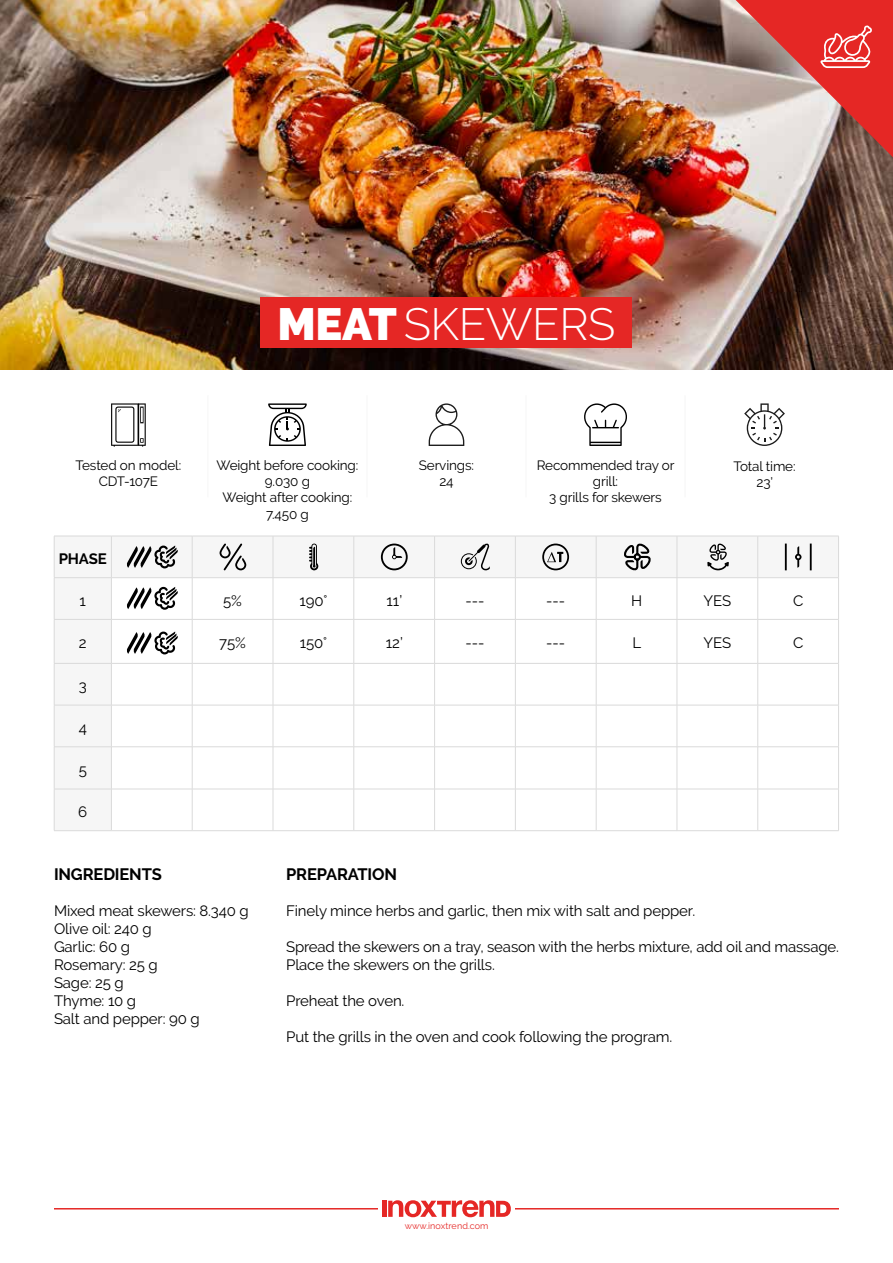
<style>
.page{position:relative;width:893px;height:1263px;background:#fff}
.page>*{position:absolute;margin:0;border:0;box-sizing:border-box;transform-origin:0 0}
.t1{font:300 45px "Raleway";letter-spacing:-.01em;color:#fff}
.t2{font:700 16.5px "Raleway";letter-spacing:-.01em;color:#000}
.t3{font:15px/18px "Raleway";letter-spacing:-.01em;color:#000}
.t4{font:700 15px "Raleway";letter-spacing:-.01em;color:#000}
.t5{font:13.5px/16.2px "Raleway";letter-spacing:-.01em;color:#000;text-align:center}
.t6{font:9px "Raleway";letter-spacing:.01em;color:#e52725}
.s1{font-weight:900}
</style>
<div class="page">
<hr style="left:54px;top:1208px;width:785px;height:1px;background:#e52725">
<div style="left:378px;top:1197px;width:136px;height:23px;background:#fff"></div>
<div style="left:382px;top:1201px;width:5px;height:16px;background:#e52725"></div>
<svg style="left:388px;top:1200px;width:123px;height:17px"></svg>
<img style="left:0;top:0;width:893px;height:370px">
<svg style="left:736px;top:0;width:157px;height:157px;background:#d2706d"></svg>
<svg style="left:744px;top:403px;width:41px;height:43px"></svg>
<svg style="left:429px;top:403px;width:35px;height:43px"></svg>
<svg style="left:268px;top:403px;width:39px;height:43px"></svg>
<svg style="left:584px;top:403px;width:43px;height:43px"></svg>
<hr style="left:838px;top:536px;width:1px;height:41px;background:#dadada">
<hr style="left:758px;top:577px;width:81px;height:1px;background:#dadada">
<hr style="left:838px;top:578px;width:1px;height:41px;background:#dadada">
<hr style="left:758px;top:619px;width:81px;height:1px;background:#dadada">
<hr style="left:838px;top:620px;width:1px;height:43px;background:#dadada">
<hr style="left:838px;top:663px;width:1px;height:42px;background:#dadada">
<hr style="left:838px;top:705px;width:1px;height:42px;background:#dadada">
<hr style="left:838px;top:747px;width:1px;height:42px;background:#dadada">
<hr style="left:838px;top:789px;width:1px;height:41px;background:#dadada">
<hr style="left:758px;top:830px;width:81px;height:1px;background:#dadada">
<div style="left:261px;top:297px;width:371px;height:50px;background:#e52725"></div>
<svg style="left:111px;top:403px;width:35px;height:43px"></svg>
<hr style="left:208px;top:395px;width:1px;height:102px;background:#f6f6f6">
<hr style="left:367px;top:395px;width:1px;height:102px;background:#f6f6f6">
<hr style="left:526px;top:395px;width:1px;height:102px;background:#f6f6f6">
<hr style="left:685px;top:395px;width:1px;height:102px;background:#f6f6f6">
<svg style="left:54px;top:536px;width:784px;height:295px"></svg>
<h1 class="t1" style="left:278px;top:297px;width:339px"><span class="s1">MEAT</span> SKEWERS</h1>
<p class="t5" style="left:76px;top:457px;width:107px">Tested on model:<br>CDT-107E</p>
<p class="t5" style="left:217px;top:457px;width:143px">Weight before cooking:<br>9.030 g<br>Weight after cooking:<br>7.450 g</p>
<p class="t5" style="left:537px;top:457px;width:139px">Recommended tray or grill:<br>3 grills for skewers</p>
<p class="t5" style="left:419px;top:457px;width:57px">Servings:<br>24</p>
<p class="t5" style="left:733px;top:458px;width:64px">Total time:<br>23’</p>
<p class="t4" style="left:59px;top:550px;width:50px">PHASE</p>
<p class="t3" style="left:80px;top:591px;width:8px">1</p>
<p class="t3" style="left:223px;top:591px;width:20px">5%</p>
<p class="t3" style="left:299px;top:591px;width:30px">190°</p>
<p class="t3" style="left:387px;top:591px;width:17px">11’</p>
<p class="t3" style="left:465px;top:591px;width:20px">---</p>
<p class="t3" style="left:546px;top:591px;width:20px">---</p>
<p class="t3" style="left:631px;top:591px;width:13px">H</p>
<p class="t3" style="left:703px;top:591px;width:29px">YES</p>
<p class="t3" style="left:793px;top:591px;width:12px">C</p>
<p class="t3" style="left:79px;top:634px;width:9px">2</p>
<p class="t3" style="left:219px;top:634px;width:28px">75%</p>
<p class="t3" style="left:300px;top:634px;width:29px">150°</p>
<p class="t3" style="left:386px;top:634px;width:19px">12’</p>
<p class="t3" style="left:465px;top:634px;width:20px">---</p>
<p class="t3" style="left:546px;top:634px;width:20px">---</p>
<p class="t3" style="left:632px;top:634px;width:10px">L</p>
<p class="t3" style="left:703px;top:634px;width:29px">YES</p>
<p class="t3" style="left:793px;top:634px;width:12px">C</p>
<p class="t3" style="left:79px;top:677px;width:10px">3</p>
<p class="t3" style="left:79px;top:719px;width:10px">4</p>
<p class="t3" style="left:79px;top:761px;width:10px">5</p>
<p class="t3" style="left:78px;top:802px;width:11px">6</p>
<p class="t2" style="left:54px;top:864px;width:109px">INGREDIENTS</p>
<p class="t3" style="left:54px;top:901px;width:196px">Mixed meat skewers: 8.340 g<br>Olive oil: 240 g<br>Garlic: 60 g<br>Rosemary: 25 g<br>Sage: 25 g<br>Thyme: 10 g<br>Salt and pepper: 90 g</p>
<p class="t2" style="left:286px;top:864px;width:112px">PREPARATION</p>
<p class="t3" style="left:286px;top:901px;width:410px">Finely mince herbs and garlic, then mix with salt and pepper.</p>
<p class="t3" style="left:286px;top:937px;width:554px">Spread the skewers on a tray, season with the herbs mixture, add oil and massage.<br>Place the skewers on the grills.</p>
<p class="t3" style="left:286px;top:991px;width:120px">Preheat the oven.</p>
<p class="t3" style="left:286px;top:1027px;width:388px">Put the grills in the oven and cook following the program.</p>
<p class="t6" style="left:405px;top:1220px;width:85px">www.inoxtrend.com</p>
</div>
